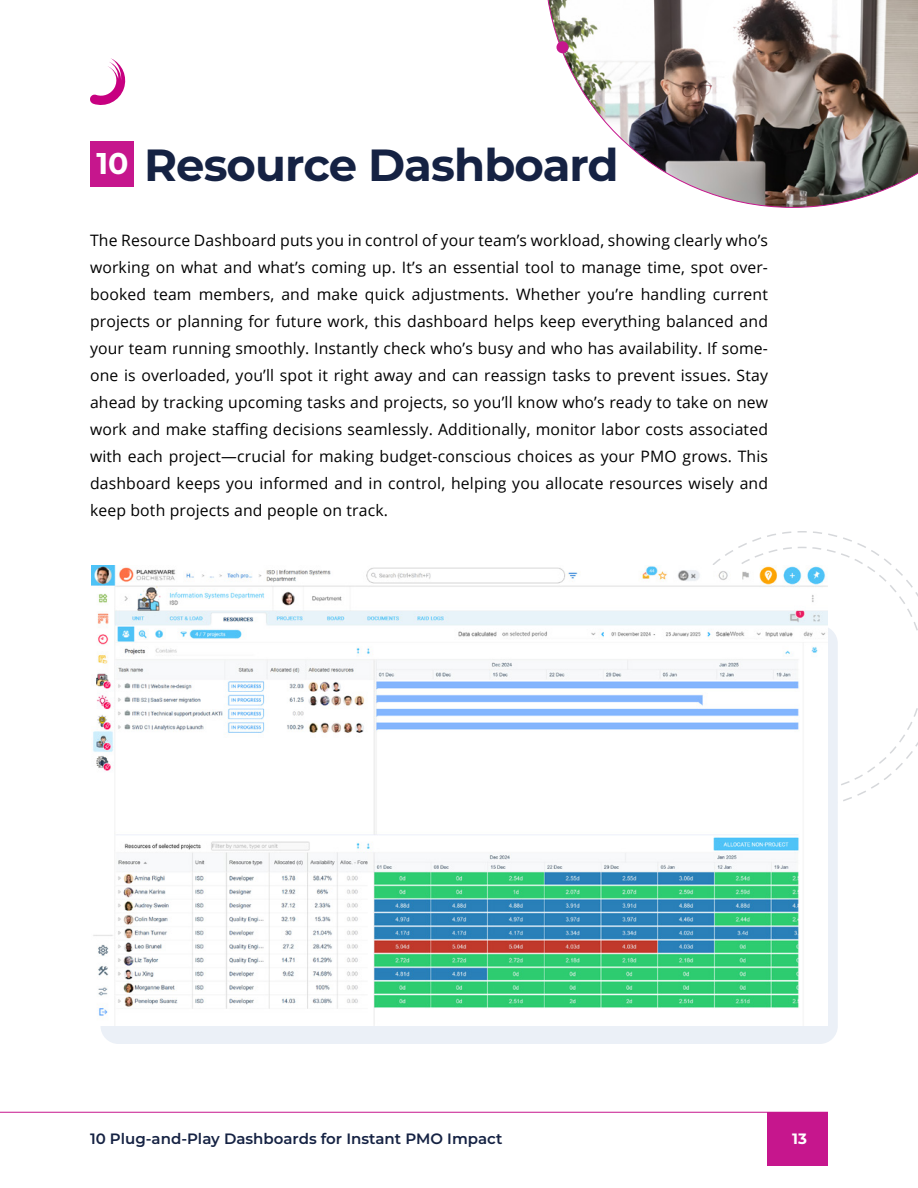
<style>
.page{position:relative;width:918px;height:1188px;background:#fff}
.page>*{position:absolute;margin:0;border:0;box-sizing:border-box;transform-origin:0 0}
.t1{font:700 45px "Montserrat";letter-spacing:-.02em;color:#152243}
.t2{font:700 30px "Montserrat";color:#fff}
.Body{font:15.75px/27px "Open Sans";letter-spacing:.01em;color:#000;text-align:justify}
.t3{font:600 15px "Montserrat";color:#152243}
.t4{font:700 15px "Montserrat";color:#fff}
</style>
<div class="page">
<svg style="left:90px;top:58px;width:36px;height:47px"></svg>
<div style="left:767px;top:1112px;width:61px;height:53px;background:#c6168d"></div>
<hr style="left:0;top:1112px;width:828px;height:1px;background:#c6168d">
<svg style="left:740px;top:531px;width:52px;height:15px"></svg>
<svg style="left:813px;top:531px;width:51px;height:15px"></svg>
<svg style="left:713px;top:546px;width:205px;height:247px"></svg>
<img style="left:547px;top:0;width:371px;height:208px">
<div style="left:556px;top:41px;width:12px;height:12px;background:#c6168d;border-radius:50%"></div>
<div style="left:100px;top:626px;width:738px;height:418px;background:#ebf0f7;border-radius:18px"></div>
<img style="left:92px;top:566px;width:736px;height:460px">
<div style="left:91px;top:142px;width:43px;height:45px;background:#c6168d"></div>
<p class="t2" style="left:96px;top:141px;width:34px">10</p>
<p class="t1" style="left:144px;top:133px;width:476px">Resource Dashboard</p>
<p class="Body" style="left:90px;top:226px;width:680px">The Resource Dashboard puts you in control of your team’s workload, showing clearly who’s working on what and what’s coming up. It’s an essential tool to manage time, spot over&shy;booked team members, and make quick adjustments. Whether you’re handling current projects or planning for future work, this dashboard helps keep everything balanced and your team running smoothly. Instantly check who’s busy and who has availability. If some&shy;one is overloaded, you’ll spot it right away and can reassign tasks to prevent issues. Stay ahead by tracking upcoming tasks and projects, so you’ll know who’s ready to take on new work and make staffing decisions seamlessly. Additionally, monitor labor costs associated with each project—crucial for making budget-conscious choices as your PMO grows. This dashboard keeps you informed and in control, helping you allocate resources wisely and keep both projects and people on track.</p>
<p class="t3" style="left:90px;top:1128px;width:414px">10 Plug-and-Play Dashboards for Instant PMO Impact</p>
<p class="t4" style="left:792px;top:1128px;width:16px">13</p>
</div>
